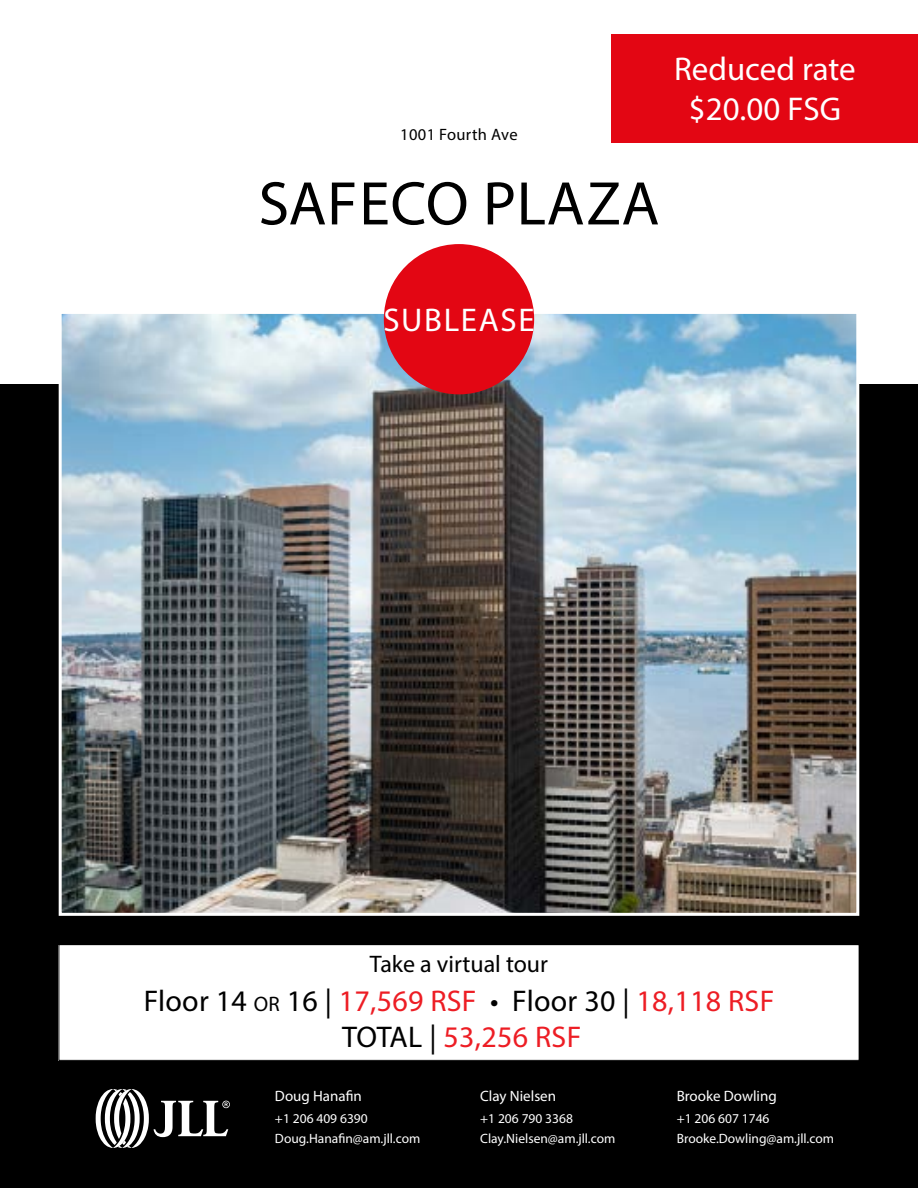
<style>
.page{position:relative;width:918px;height:1188px;background:#fff}
.page>*{position:absolute;margin:0;border:0;box-sizing:border-box;transform-origin:0 0}
.t1{font:62.1px "Myriad Pro";letter-spacing:.01em;color:#000}
.t2{font:33px/39.6px "Myriad Pro";color:#fff;text-align:center}
.t3{font:33px "Myriad Pro";letter-spacing:.05em;color:#fff}
.t4{font:30px/36px "Myriad Pro";letter-spacing:.01em;color:#ed1d24;text-align:center}
.t5{font:24px "Myriad Pro";color:#000}
.t6{font:16.5px "Myriad Pro";letter-spacing:.02em;color:#000}
.t7{font:15px "Myriad Pro";color:#fff}
.t8{font:13.5px/19.5px "Myriad Pro";color:#fff}
.s1{color:#000}
.s2{font-size:21px;color:#000}
</style>
<div class="page">
<div style="left:0;top:384px;width:918px;height:804px;background:#000"></div>
<div style="left:59px;top:945px;width:800px;height:115px;background:#fff"></div>
<div style="left:59px;top:944px;width:800px;height:117px;border:1px solid #000"></div>
<svg style="left:96px;top:1089px;width:134px;height:59px"></svg>
<img style="left:63px;top:315px;width:792px;height:597px">
<div style="left:59px;top:311px;width:800px;height:605px;border:3px solid #fff"></div>
<div style="left:384px;top:244px;width:150px;height:150px;background:#e30613;border-radius:50%"></div>
<div style="left:612px;top:34px;width:306px;height:109px;background:#e30613"></div>
<p class="t6" style="left:400px;top:125px;width:119px">1001 Fourth Ave</p>
<h1 class="t1" style="left:259px;top:165px;width:402px">SAFECO PLAZA</h1>
<h2 class="t2" style="left:674px;top:49px;width:183px">Reduced rate $20.00 FSG</h2>
<h2 class="t3" style="left:383px;top:300px;width:153px">SUBLEASE</h2>
<h3 class="t5" style="left:370px;top:950px;width:180px">Take a virtual tour</h3>
<h3 class="t4" style="left:144px;top:983px;width:632px"><span class="s1">Floor 14</span> <span class="s2">OR</span> <span class="s1">16 |</span> 17,569 RSF <span class="s1">• Floor 30 |</span> 18,118 RSF<br><span class="s1">TOTAL |</span> 53,256 RSF</h3>
<p class="t7" style="left:275px;top:1086px;width:88px">Doug Hanafin</p>
<p class="t8" style="left:275px;top:1109px;width:147px">+1 206 409 6390<br>Doug.Hanafin@am.jll.com</p>
<p class="t7" style="left:480px;top:1086px;width:77px">Clay Nielsen</p>
<p class="t8" style="left:480px;top:1109px;width:137px">+1 206 790 3368<br>Clay.Nielsen@am.jll.com</p>
<p class="t7" style="left:677px;top:1086px;width:102px">Brooke Dowling</p>
<p class="t8" style="left:677px;top:1109px;width:159px">+1 206 607 1746<br>Brooke.Dowling@am.jll.com</p>
</div>
